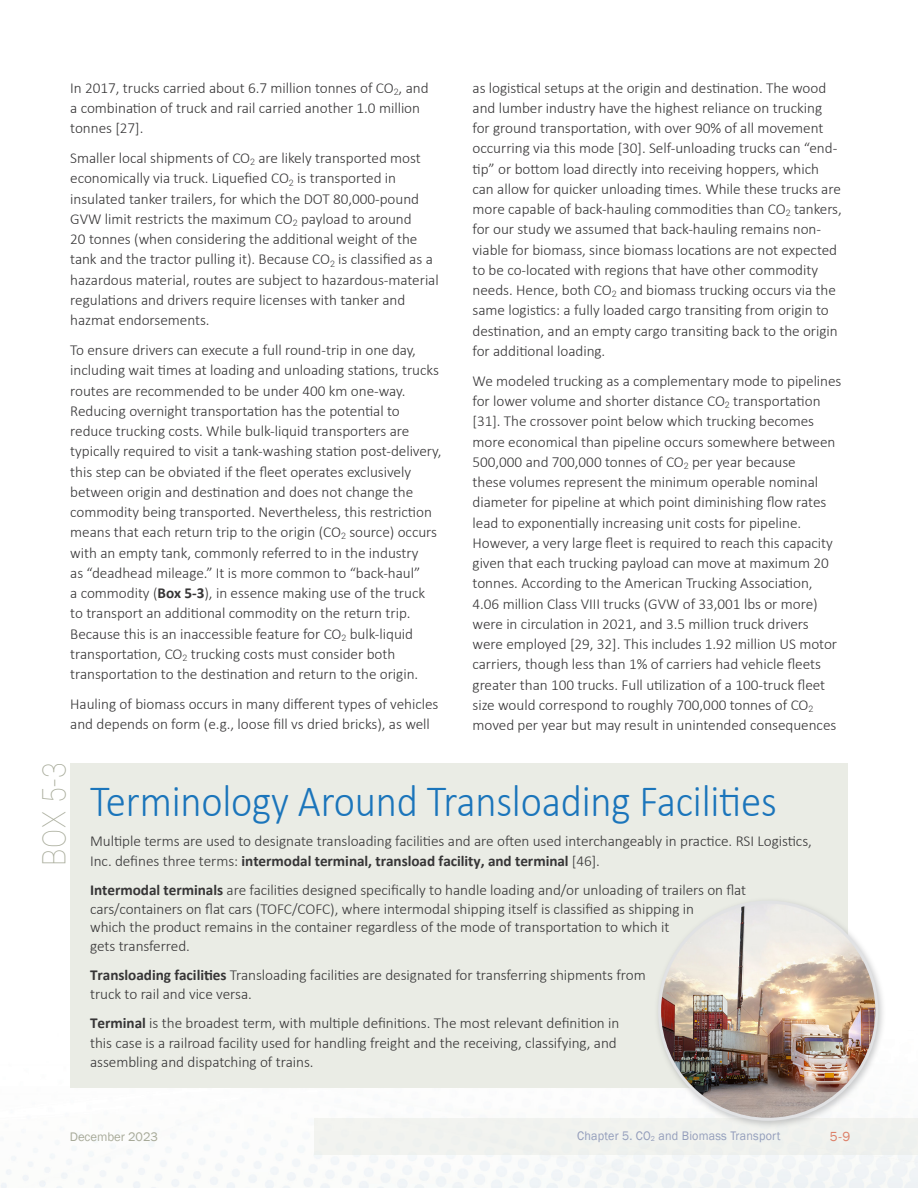
<style>
.page{position:relative;width:918px;height:1188px;background:#fff}
.page>*{position:absolute;margin:0;border:0;box-sizing:border-box;transform-origin:0 0}
._00_Box_Heading-01{font:300 45px "Calibri";letter-spacing:-.005em;color:#1b75bb;scale:.91 1}
._00_Box_Number{font:100 32.1px "Roboto";color:#a7aa99;scale:.89 1}
._05_text_with_GREP_styles{font:300 15.15px/20.2px "Calibri";letter-spacing:-.005em;color:#363536}
._00_Box_Text{font:300 15.15px/18.8px "Calibri";letter-spacing:-.005em;color:#363536}
.t1{font:13.5px "Franklin Gothic";color:#dc7f68}
.t2{font:12.75px "Franklin Gothic";letter-spacing:.015em;color:#939dbb;scale:.95 1}
.t3{font:12.75px "Franklin Gothic";letter-spacing:-.005em;color:#a7aa99}
.s1{font-weight:700}
</style>
<div class="page">
<div style="left:314px;top:1118px;width:604px;height:36px;background:#f1f2ef"></div>
<div style="left:70px;top:764px;width:777px;height:324px;background:#eaece5"></div>
<div style="left:654px;top:897px;width:232px;height:232px;background:#808285;opacity:.4"></div>
<img style="left:660px;top:902px;width:217px;height:217px;border-radius:109px">
<p class="_05_text_with_GREP_styles" style="left:70px;top:77px;width:360px">In 2017, trucks carried about 6.7 million tonnes of CO<sub>2</sub>, and a combination of truck and rail carried another 1.0 million tonnes [27].</p>
<p class="_05_text_with_GREP_styles" style="left:70px;top:148px;width:370px">Smaller local shipments of CO<sub>2</sub> are likely transported most economically via truck. Liquefied CO<sub>2</sub> is transported in insulated tanker trailers, for which the DOT 80,000-pound GVW limit restricts the maximum CO<sub>2</sub> payload to around<br>20 tonnes (when considering the additional weight of the tank and the tractor pulling it). Because CO<sub>2</sub> is classified as a hazardous material, routes are subject to hazardous-material regulations and drivers require licenses with tanker and hazmat endorsements.</p>
<p class="_05_text_with_GREP_styles" style="left:70px;top:340px;width:373px">To ensure drivers can execute a full round-trip in one day, including wait times at loading and unloading stations, trucks routes are recommended to be under 400 km one-way.<br>Reducing overnight transportation has the potential to reduce trucking costs. While bulk-liquid transporters are typically required to visit a tank-washing station post-delivery, this step can be obviated if the fleet operates exclusively between origin and destination and does not change the commodity being transported. Nevertheless, this restriction means that each return trip to the origin (CO<sub>2</sub> source) occurs with an empty tank, commonly referred to in the industry<br>as “deadhead mileage.” It is more common to “back-haul”<br>a commodity (<span class="s1">Box 5-3</span>), in essence making use of the truck to transport an additional commodity on the return trip.<br>Because this is an inaccessible feature for CO<sub>2</sub> bulk-liquid transportation, CO<sub>2</sub> trucking costs must consider both transportation to the destination and return to the origin.</p>
<p class="_05_text_with_GREP_styles" style="left:70px;top:694px;width:370px">Hauling of biomass occurs in many different types of vehicles and depends on form (e.g., loose fill vs dried bricks), as well</p>
<p class="_05_text_with_GREP_styles" style="left:473px;top:77px;width:371px">as logistical setups at the origin and destination. The wood and lumber industry have the highest reliance on trucking for ground transportation, with over 90% of all movement occurring via this mode [30]. Self-unloading trucks can “end&shy;tip” or bottom load directly into receiving hoppers, which can allow for quicker unloading times. While these trucks are more capable of back-hauling commodities than CO<sub>2</sub> tankers, for our study we assumed that back-hauling remains non&shy;viable for biomass, since biomass locations are not expected to be co-located with regions that have other commodity needs. Hence, both CO<sub>2</sub> and biomass trucking occurs via the same logistics: a fully loaded cargo transiting from origin to destination, and an empty cargo transiting back to the origin for additional loading.</p>
<p class="_05_text_with_GREP_styles" style="left:473px;top:371px;width:370px">We modeled trucking as a complementary mode to pipelines for lower volume and shorter distance CO<sub>2</sub> transportation [31]. The crossover point below which trucking becomes more economical than pipeline occurs somewhere between 500,000 and 700,000 tonnes of CO<sub>2</sub> per year because<br>these volumes represent the minimum operable nominal diameter for pipeline at which point diminishing flow rates lead to exponentially increasing unit costs for pipeline.<br>However, a very large fleet is required to reach this capacity given that each trucking payload can move at maximum 20 tonnes. According to the American Trucking Association, 4.06 million Class VIII trucks (GVW of 33,001 lbs or more) were in circulation in 2021, and 3.5 million truck drivers were employed [29, 32]. This includes 1.92 million US motor carriers, though less than 1% of carriers had vehicle fleets greater than 100 trucks. Full utilization of a 100-truck fleet size would correspond to roughly 700,000 tonnes of CO<sub>2 </sub>moved per year but may result in unintended consequences</p>
<p class="_00_Box_Number" style="left:31px;top:866px;width:118px;rotate:-90deg">BOX 5-3</p>
<p class="_00_Box_Heading-01" style="left:90px;top:773px;width:756px">Terminology Around Transloading Facilities</p>
<p class="_00_Box_Text" style="left:90px;top:831px;width:723px;line-height:20.2px">Multiple terms are used to designate transloading facilities and are often used interchangeably in practice. RSI Logistics,<br>Inc. defines three terms: <span class="s1">intermodal terminal, transload facility, and terminal</span> [46].</p>
<p class="_00_Box_Text" style="left:90px;top:880px;width:658px"><span class="s1">Intermodal terminals</span> are facilities designed specifically to handle loading and/or unloading of trailers on flat cars/containers on flat cars (TOFC/COFC), where intermodal shipping itself is classified as shipping in<br>which the product remains in the container regardless of the mode of transportation to which it<br>gets transferred.</p>
<p class="_00_Box_Text" style="left:90px;top:966px;width:557px"><span class="s1">Transloading facilities</span> Transloading facilities are designated for transferring shipments from truck to rail and vice versa.</p>
<p class="_00_Box_Text" style="left:90px;top:1012px;width:531px;line-height:20.2px"><span class="s1">Terminal</span> is the broadest term, with multiple definitions. The most relevant definition in this case is a railroad facility used for handling freight and the receiving, classifying, and</p>
<p class="_00_Box_Text" style="left:90px;top:1052px;width:225px">assembling and dispatching of trains.</p>
<p class="t3" style="left:70px;top:1129px;width:90px">December 2023</p>
<p class="t2" style="left:577px;top:1128px;width:216px">Chapter 5. CO<sub>2</sub> and Biomass Transport</p>
<p class="t1" style="left:830px;top:1128px;width:22px">5-9</p>
</div>
